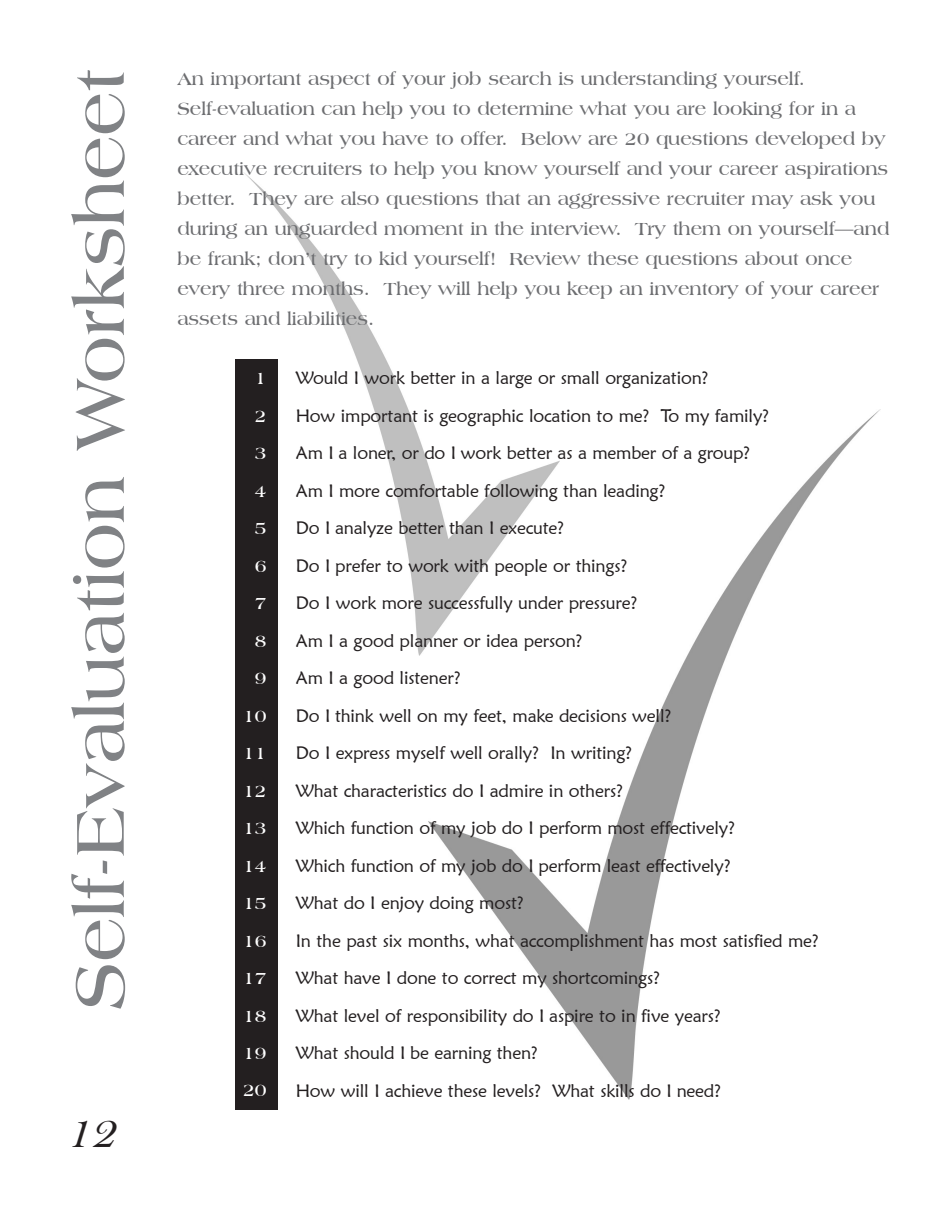
<style>
.page{position:relative;width:945px;height:1215px;background:#fff}
.page>*{position:absolute;margin:0;border:0;box-sizing:border-box;transform-origin:0 0}
.t1{font:700 72px "Americana BT";color:#808285}
.t2{font:54px "Bell MT Italic";color:#231f20}
.t3{font:49.5px "Bell MT Italic";color:#231f20}
.t4{font:700 18.75px/30px "Americana BT";color:#6c6d70}
.t5{font:18px/37.5px "Maiandra GD";letter-spacing:-.01em;color:#231f20}
.t6{font:700 18px/37.5px "Americana BT";color:#fff;text-align:right}
</style>
<div class="page">
<img style="left:429px;top:410px;width:451px;height:690px">
<img style="left:244px;top:173px;width:315px;height:483px">
<div style="left:235px;top:359px;width:43px;height:750px;background:#231f20"></div>
<p class="t1" style="left:56px;top:1010px;width:943px;rotate:-90deg">Self-Evaluation Worksheet</p>
<p class="t3" style="left:66px;top:1102px;width:50px">12</p>
<p class="t2" style="left:86px;top:1110px;width:54px">12</p>
<p class="t4" style="left:177px;top:63px;width:714px">An important aspect of your job search is understanding yourself.<br>Self-evaluation can help you to determine what you are looking for in a career and what you have to offer. Below are 20 questions developed by executive recruiters to help you know yourself and your career aspirations better. They are also questions that an aggressive recruiter may ask you during an unguarded moment in the interview. Try them on yourself—and be frank; don’t try to kid yourself! Review these questions about once every three months. They will help you keep an inventory of your career assets and liabilities.</p>
<p class="t6" style="left:243px;top:359px;width:25px">1<br>2<br>3<br>4<br>5<br>6<br>7<br>8<br>9<br>10<br>11<br>12<br>13<br>14<br>15<br>16<br>17<br>18<br>19<br>20</p>
<p class="t5" style="left:296px;top:359px;width:525px">Would I work better in a large or small organization?<br>How important is geographic location to me? To my family?<br>Am I a loner, or do I work better as a member of a group?<br>Am I more comfortable following than leading?<br>Do I analyze better than I execute?<br>Do I prefer to work with people or things?<br>Do I work more successfully under pressure?<br>Am I a good planner or idea person?<br>Am I a good listener?<br>Do I think well on my feet, make decisions well?<br>Do I express myself well orally? In writing?<br>What characteristics do I admire in others?<br>Which function of my job do I perform most effectively?<br>Which function of my job do I perform least effectively?<br>What do I enjoy doing most?<br>In the past six months, what accomplishment has most satisfied me?<br>What have I done to correct my shortcomings?<br>What level of responsibility do I aspire to in five years?<br>What should I be earning then?<br>How will I achieve these levels? What skills do I need?</p>
</div>
